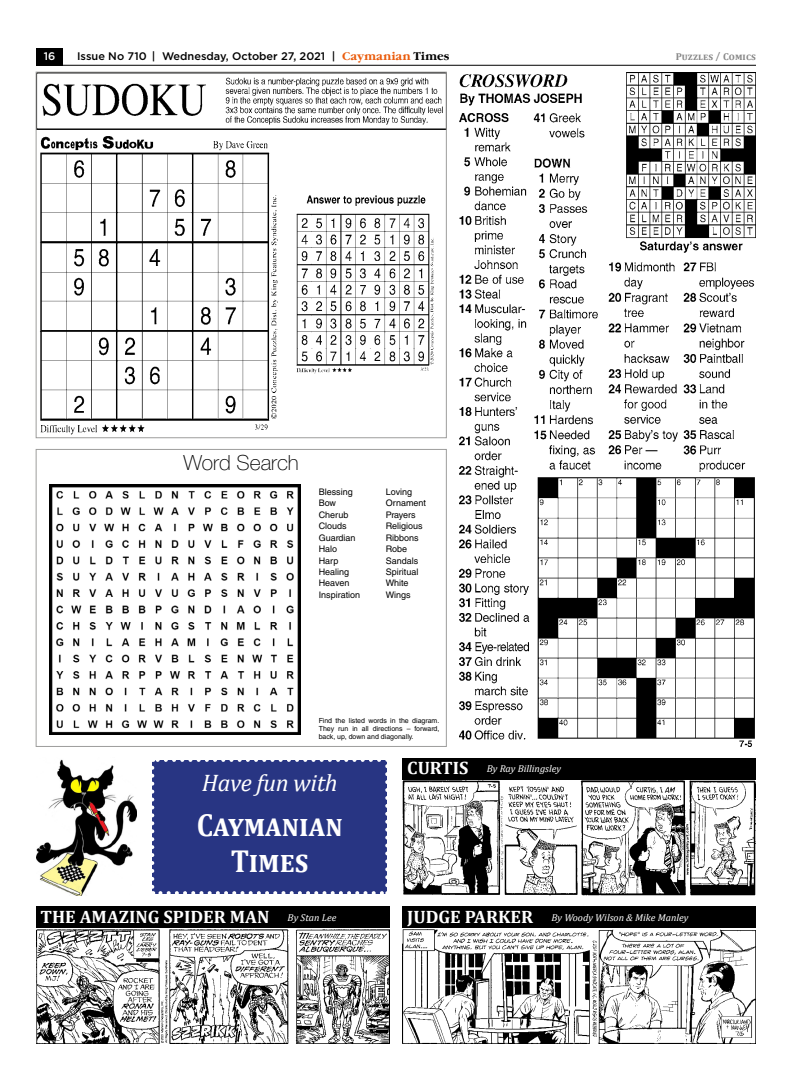
<style>
.page{position:relative;width:792px;height:1080px;background:#fff}
.page>*{position:absolute;margin:0;border:0;box-sizing:border-box;transform-origin:0 0}
.t1{font:700 32px/36px "Cambria";color:#fff;text-align:center;scale:.9 1}
.t2{font:italic 24px "Cambria";letter-spacing:-.015em;color:#fff}
.t3{font:100 21px "Helvetica Neue Cyr";color:#000}
.t4{font:700 18px "Cambria";color:#fff}
.t5{font:500 11px "Gotham";color:#000}
.t6{font:500 11px "Gotham";color:#fff}
.t7{font:italic 10px "Cambria";color:#fff}
.t8{font:700 10px "Cambria";letter-spacing:.01em;color:#878787}
.t9{font:9px/11.4px "Helvetica LT Std";color:#000}
.t10{font:7px/8px "Helvetica LT Std";color:#000;text-align:justify}
.s1{font-family:"Garamond C";font-weight:700;color:#ea5b0b}
.s2{font-family:"Garamond C";font-weight:700}
.s3{font-weight:400;font-style:italic;font-size:10px}
.s4{font-weight:700;font-style:normal;font-size:18px}
</style>
<div class="page">
<div style="left:152px;top:760px;width:235px;height:133px;background:#283583"></div>
<svg style="left:152px;top:768px;width:2px;height:125px"></svg>
<svg style="left:160px;top:891px;width:227px;height:3px"></svg>
<svg style="left:385px;top:760px;width:2px;height:125px"></svg>
<svg style="left:152px;top:760px;width:227px;height:2px"></svg>
<div style="left:36px;top:907px;width:353px;height:21px;background:#000"></div>
<div style="left:403px;top:758px;width:353px;height:22px;background:#000"></div>
<div style="left:403px;top:907px;width:353px;height:21px;background:#000"></div>
<img style="left:403px;top:929px;width:353px;height:115px">
<img style="left:36px;top:929px;width:353px;height:115px">
<img style="left:403px;top:781px;width:353px;height:114px">
<img style="left:460px;top:72px;width:296px;height:674px">
<img style="left:38px;top:77px;width:406px;height:358px">
<div style="left:36px;top:72px;width:410px;height:366px;border:1px solid #9d9d9c"></div>
<img style="left:49px;top:484px;width:251px;height:250px">
<img style="left:36px;top:759px;width:101px;height:136px">
<div style="left:36px;top:449px;width:410px;height:298px;border:1px solid #9d9d9c"></div>
<div style="left:36px;top:48px;width:27px;height:18px;background:#000"></div>
<hr style="left:36px;top:65px;width:720px;height:1px;background:#000">
<p class="t6" style="left:44px;top:49px;width:13px">16</p>
<p class="t5" style="left:77px;top:49px;width:374px">Issue No 710 | Wednesday, October 27, 2021 | <span class="s1">Caymanian</span> <span class="s2">Times</span></p>
<p class="t8" style="left:676px;top:50px;width:82px">Puzzles / Comics</p>
<h3 class="t3" style="left:184px;top:451px;width:117px">Word Search</h3>
<p class="t9" style="left:319px;top:486px;width:43px">Blessing<br>Bow<br>Cherub<br>Clouds<br>Guardian<br>Halo<br>Harp<br>Healing<br>Heaven<br>Inspiration</p>
<p class="t9" style="left:386px;top:486px;width:42px">Loving<br>Ornament<br>Prayers<br>Religious<br>Ribbons<br>Robe<br>Sandals<br>Spiritual<br>White<br>Wings</p>
<p class="t10" style="left:319px;top:716px;width:122px">Find the listed words in the diagram.<br>They run in all directions – forward, back, up, down and diagonally.</p>
<h2 class="t2" style="left:202px;top:766px;width:137px">Have fun with</h2>
<h1 class="t1" style="left:197px;top:806px;width:164px">Caymanian<br>Times</h1>
<h3 class="t4" style="left:40px;top:904px;width:297px">THE AMAZING SPIDER MAN <span class="s3">By Stan Lee</span></h3>
<p class="t7" style="left:407px;top:762px;width:155px"><span class="s4">CURTIS</span> By Ray Billingsley</p>
<p class="t7" style="left:407px;top:910px;width:283px"><span class="s4">JUDGE PARKER</span> By Woody Wilson &amp; Mike Manley</p>
</div>
